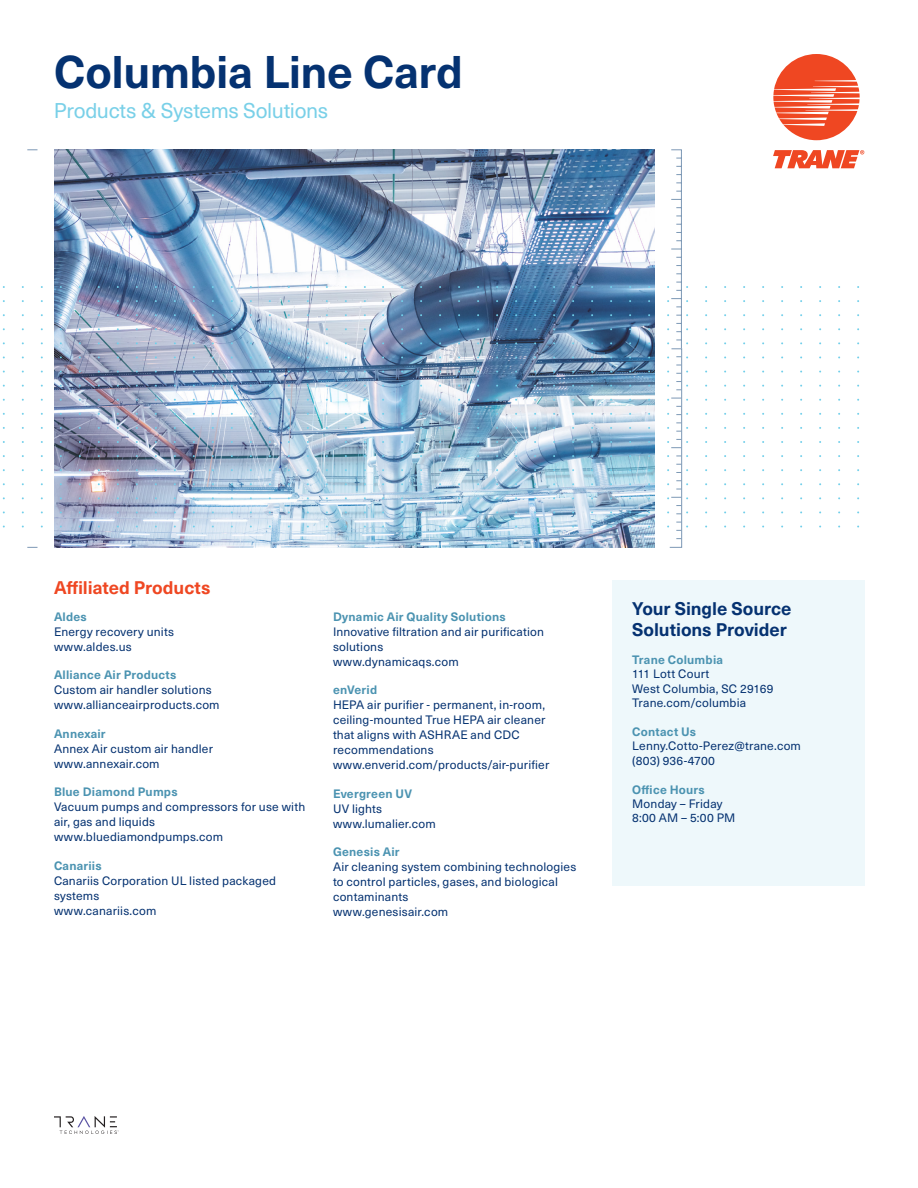
<style>
.page{position:relative;width:918px;height:1188px;background:#fff}
.page>*{position:absolute;margin:0;border:0;box-sizing:border-box;transform-origin:0 0}
.Main_Heading_v1{font:700 45px "Neue Haas Unica W1 G";letter-spacing:-.01em;color:#053271}
.Main_Sub-Heading_v1{font:21px "Neue Haas Unica W1 G";letter-spacing:-.02em;color:#79d0e8}
.Sidebar_Header{font:700 18px/21.6px "Neue Haas Unica W1 G";letter-spacing:-.005em;color:#053271}
.Red_Headers{font:700 18px "Neue Haas Unica W1 G";letter-spacing:-.005em;color:#ef4722}
.Body_Copy_-_8pt{font:12px/15px "Neue Haas Unica W1 G";letter-spacing:.015em;color:#053271}
.Body_Copy_-_8pt-2{font:700 12px "Neue Haas Unica W1 G";letter-spacing:.015em;color:#4b93b1}
</style>
<div class="page">
<img style="left:54px;top:150px;width:601px;height:398px">
<svg style="left:667px;top:149px;width:21px;height:399px"></svg>
<div style="left:612px;top:580px;width:252px;height:306px;background:#eef8fb"></div>
<svg style="left:54px;top:1116px;width:65px;height:18px"></svg>
<svg style="left:773px;top:150px;width:68px;height:18px"></svg>
<svg style="left:841px;top:150px;width:23px;height:18px"></svg>
<svg style="left:773px;top:54px;width:87px;height:86px"></svg>
<p class="Main_Heading_v1" style="left:54px;top:38px;width:410px">Columbia Line Card</p>
<p class="Main_Sub-Heading_v1" style="left:54px;top:95px;width:276px">Products &amp; Systems Solutions</p>
<p class="Red_Headers" style="left:54px;top:574px;width:158px">Affiliated Products</p>
<p class="Body_Copy_-_8pt-2" style="left:54px;top:607px;width:34px">Aldes</p>
<p class="Body_Copy_-_8pt" style="left:54px;top:623px;width:122px">Energy recovery units</p>
<p class="Body_Copy_-_8pt" style="left:54px;top:638px;width:79px">www.aldes.us</p>
<p class="Body_Copy_-_8pt-2" style="left:54px;top:666px;width:124px">Alliance Air Products</p>
<p class="Body_Copy_-_8pt" style="left:54px;top:682px;width:159px">Custom air handler solutions</p>
<p class="Body_Copy_-_8pt" style="left:54px;top:697px;width:167px">www.allianceairproducts.com</p>
<p class="Body_Copy_-_8pt-2" style="left:54px;top:724px;width:53px">Annexair</p>
<p class="Body_Copy_-_8pt" style="left:54px;top:740px;width:161px">Annex Air custom air handler</p>
<p class="Body_Copy_-_8pt" style="left:54px;top:755px;width:107px">www.annexair.com</p>
<p class="Body_Copy_-_8pt-2" style="left:54px;top:783px;width:125px">Blue Diamond Pumps</p>
<p class="Body_Copy_-_8pt" style="left:54px;top:799px;width:253px">Vacuum pumps and compressors for use with air, gas and liquids</p>
<p class="Body_Copy_-_8pt" style="left:54px;top:829px;width:171px">www.bluediamondpumps.com</p>
<p class="Body_Copy_-_8pt-2" style="left:54px;top:856px;width:49px">Canariis</p>
<p class="Body_Copy_-_8pt" style="left:54px;top:872px;width:224px">Canariis Corporation UL listed packaged systems</p>
<p class="Body_Copy_-_8pt" style="left:54px;top:902px;width:104px">www.canariis.com</p>
<p class="Body_Copy_-_8pt-2" style="left:333px;top:607px;width:174px">Dynamic Air Quality Solutions</p>
<p class="Body_Copy_-_8pt" style="left:333px;top:623px;width:213px">Innovative filtration and air purification solutions</p>
<p class="Body_Copy_-_8pt" style="left:333px;top:653px;width:127px">www.dynamicaqs.com</p>
<p class="Body_Copy_-_8pt-2" style="left:333px;top:681px;width:46px">enVerid</p>
<p class="Body_Copy_-_8pt" style="left:333px;top:697px;width:214px">HEPA air purifier - permanent, in-room, ceiling-mounted True HEPA air cleaner that aligns with ASHRAE and CDC recommendations</p>
<p class="Body_Copy_-_8pt" style="left:333px;top:757px;width:218px">www.enverid.com/products/air-purifier</p>
<p class="Body_Copy_-_8pt-2" style="left:333px;top:784px;width:81px">Evergreen UV</p>
<p class="Body_Copy_-_8pt" style="left:333px;top:800px;width:51px">UV lights</p>
<p class="Body_Copy_-_8pt" style="left:333px;top:815px;width:104px">www.lumalier.com</p>
<p class="Body_Copy_-_8pt-2" style="left:333px;top:843px;width:68px">Genesis Air</p>
<p class="Body_Copy_-_8pt" style="left:333px;top:859px;width:245px">Air cleaning system combining technologies to control particles, gases, and biological contaminants</p>
<p class="Body_Copy_-_8pt" style="left:333px;top:904px;width:117px">www.genesisair.com</p>
<p class="Sidebar_Header" style="left:632px;top:596px;width:161px">Your Single Source<br>Solutions Provider</p>
<p class="Body_Copy_-_8pt-2" style="left:632px;top:651px;width:92px">Trane Columbia</p>
<p class="Body_Copy_-_8pt" style="left:632px;top:666px;width:79px">111 Lott Court</p>
<p class="Body_Copy_-_8pt" style="left:632px;top:680px;width:143px">West Columbia, SC 29169</p>
<p class="Body_Copy_-_8pt" style="left:632px;top:695px;width:115px">Trane.com/columbia</p>
<p class="Body_Copy_-_8pt-2" style="left:632px;top:723px;width:66px">Contact Us</p>
<p class="Body_Copy_-_8pt" style="left:632px;top:738px;width:170px">Lenny.Cotto-Perez@trane.com</p>
<p class="Body_Copy_-_8pt" style="left:632px;top:752px;width:84px">(803) 936-4700</p>
<p class="Body_Copy_-_8pt-2" style="left:632px;top:780px;width:74px">Office Hours</p>
<p class="Body_Copy_-_8pt" style="left:632px;top:796px;width:92px">Monday – Friday</p>
<p class="Body_Copy_-_8pt" style="left:632px;top:810px;width:105px">8:00 AM – 5:00 PM</p>
</div>
